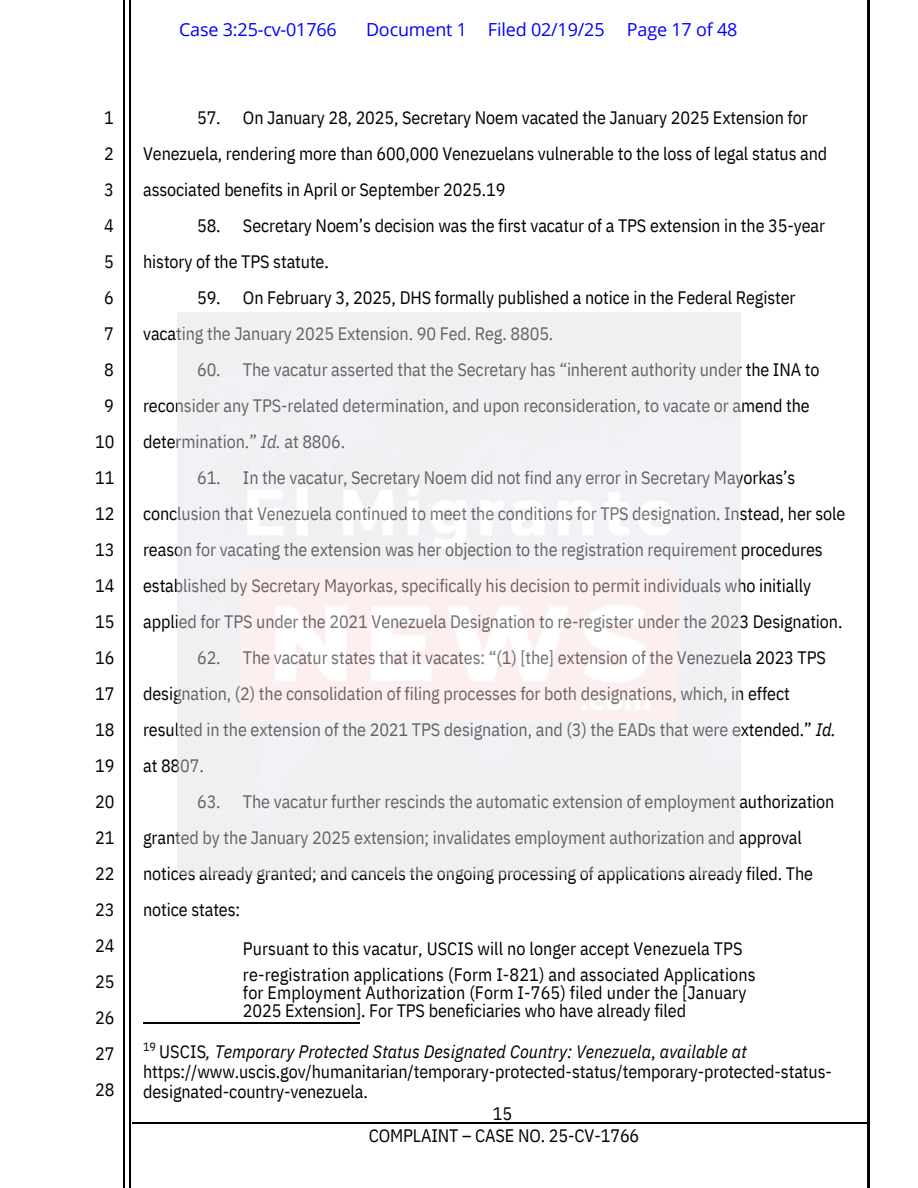
<style>
.page{position:relative;width:918px;height:1188px;background:#fff}
.page>*{position:absolute;margin:0;border:0;box-sizing:border-box;transform-origin:0 0}
.t1{font:18px/36px "IBM Plex Sans Cond";letter-spacing:-.005em;color:#000}
.t2{font:italic 18px "IBM Plex Sans Cond";letter-spacing:.005em;color:#000}
.t3{font:18px "Open Sans";letter-spacing:-.01em;color:#00f}
.t4{font:12px "IBM Plex Sans Cond";color:#000}
.s1{font-style:italic}
.s2{font-style:normal}
</style>
<div class="page">
<hr style="left:133px;top:1123px;width:733px;height:1px;background:#000">
<hr style="left:124px;top:0;width:1px;height:1188px;background:#000">
<hr style="left:129px;top:0;width:1px;height:1188px;background:#000">
<hr style="left:868px;top:0;width:1px;height:1188px;background:#000">
<hr style="left:143px;top:1022px;width:216px;height:1px;background:#000">
<p class="t3" style="left:179px;top:17px;width:159px">Case 3:25-cv-01766</p>
<p class="t3" style="left:366px;top:17px;width:103px">Document 1</p>
<h1 class="t3" style="left:488px;top:17px;width:118px">Filed 02/19/25</h1>
<p class="t3" style="left:627px;top:17px;width:112px">Page 17 of 48</p>
<p class="t1" style="left:95px;top:99px;width:21px;text-align:center">1<br>2<br>3<br>4<br>5<br>6<br>7<br>8<br>9<br>10<br>11<br>12<br>13<br>14<br>15<br>16<br>17<br>18<br>19<br>20<br>21<br>22<br>23<br>24<br>25<br>26<br>27<br>28</p>
<p class="t1" style="left:197px;top:99px;width:25px">57.</p>
<p class="t1" style="left:243px;top:99px;width:566px">On January 28, 2025, Secretary Noem vacated the January 2025 Extension for</p>
<p class="t1" style="left:143px;top:135px;width:686px">Venezuela, rendering more than 600,000 Venezuelans vulnerable to the loss of legal status and associated benefits in April or September 2025.19</p>
<p class="t1" style="left:197px;top:207px;width:25px">58.</p>
<p class="t1" style="left:243px;top:207px;width:584px">Secretary Noem’s decision was the first vacatur of a TPS extension in the 35-year</p>
<p class="t1" style="left:143px;top:243px;width:187px">history of the TPS statute.</p>
<p class="t1" style="left:197px;top:279px;width:25px">59.</p>
<p class="t1" style="left:243px;top:279px;width:554px">On February 3, 2025, DHS formally published a notice in the Federal Register</p>
<p class="t1" style="left:143px;top:315px;width:412px">vacating the January 2025 Extension. 90 Fed. Reg. 8805.</p>
<p class="t1" style="left:197px;top:351px;width:25px">60.</p>
<p class="t1" style="left:243px;top:351px;width:578px">The vacatur asserted that the Secretary has “inherent authority under the INA to</p>
<p class="t1" style="left:143px;top:387px;width:668px">reconsider any TPS-related determination, and upon reconsideration, to vacate or amend the determination.” <span class="s1">Id.</span> at 8806.</p>
<p class="t1" style="left:197px;top:459px;width:25px">61.</p>
<p class="t1" style="left:243px;top:459px;width:554px">In the vacatur, Secretary Noem did not find any error in Secretary Mayorkas’s</p>
<p class="t1" style="left:143px;top:495px;width:704px">conclusion that Venezuela continued to meet the conditions for TPS designation. Instead, her sole reason for vacating the extension was her objection to the registration requirement procedures established by Secretary Mayorkas, specifically his decision to permit individuals who initially applied for TPS under the 2021 Venezuela Designation to re-register under the 2023 Designation.</p>
<p class="t1" style="left:197px;top:639px;width:25px">62.</p>
<p class="t1" style="left:243px;top:639px;width:584px">The vacatur states that it vacates: “(1) [the] extension of the Venezuela 2023 TPS</p>
<p class="t1" style="left:143px;top:675px;width:694px">designation, (2) the consolidation of filing processes for both designations, which, in effect resulted in the extension of the 2021 TPS designation, and (3) the EADs that were extended.” <span class="s1">Id. </span>at 8807.</p>
<p class="t1" style="left:197px;top:783px;width:25px">63.</p>
<p class="t1" style="left:243px;top:783px;width:593px">The vacatur further rescinds the automatic extension of employment authorization</p>
<p class="t1" style="left:143px;top:819px;width:671px">granted by the January 2025 extension; invalidates employment authorization and approval notices already granted; and cancels the ongoing processing of applications already filed. The notice states:</p>
<p class="t1" style="left:243px;top:930px;width:501px">Pursuant to this vacatur, USCIS will no longer accept Venezuela TPS</p>
<p class="t1" style="left:243px;top:956px;width:514px">re-registration applications (Form I-821) and associated Applications</p>
<p class="t1" style="left:243px;top:974px;width:505px">for Employment Authorization (Form I-765) filed under the [January</p>
<p class="t1" style="left:243px;top:992px;width:445px">2025 Extension]. For TPS beneficiaries who have already filed</p>
<p class="t4" style="left:143px;top:1039px;width:14px">19</p>
<p class="t2" style="left:159px;top:1039px;width:589px"><span class="s2">USCIS</span>, Temporary Protected Status Designated Country: Venezuela<span class="s2">,</span> available at</p>
<p class="t1" style="left:143px;top:1053px;width:690px">https://www.uscis.gov/humanitarian/temporary-protected-status/temporary-protected-status-</p>
<p class="t1" style="left:143px;top:1073px;width:226px">designated-country-venezuela.</p>
<p class="t1" style="left:369px;top:1103px;width:272px;line-height:21.3px;text-align:center">15<br>COMPLAINT – CASE NO. 25-CV-1766</p>
</div>
